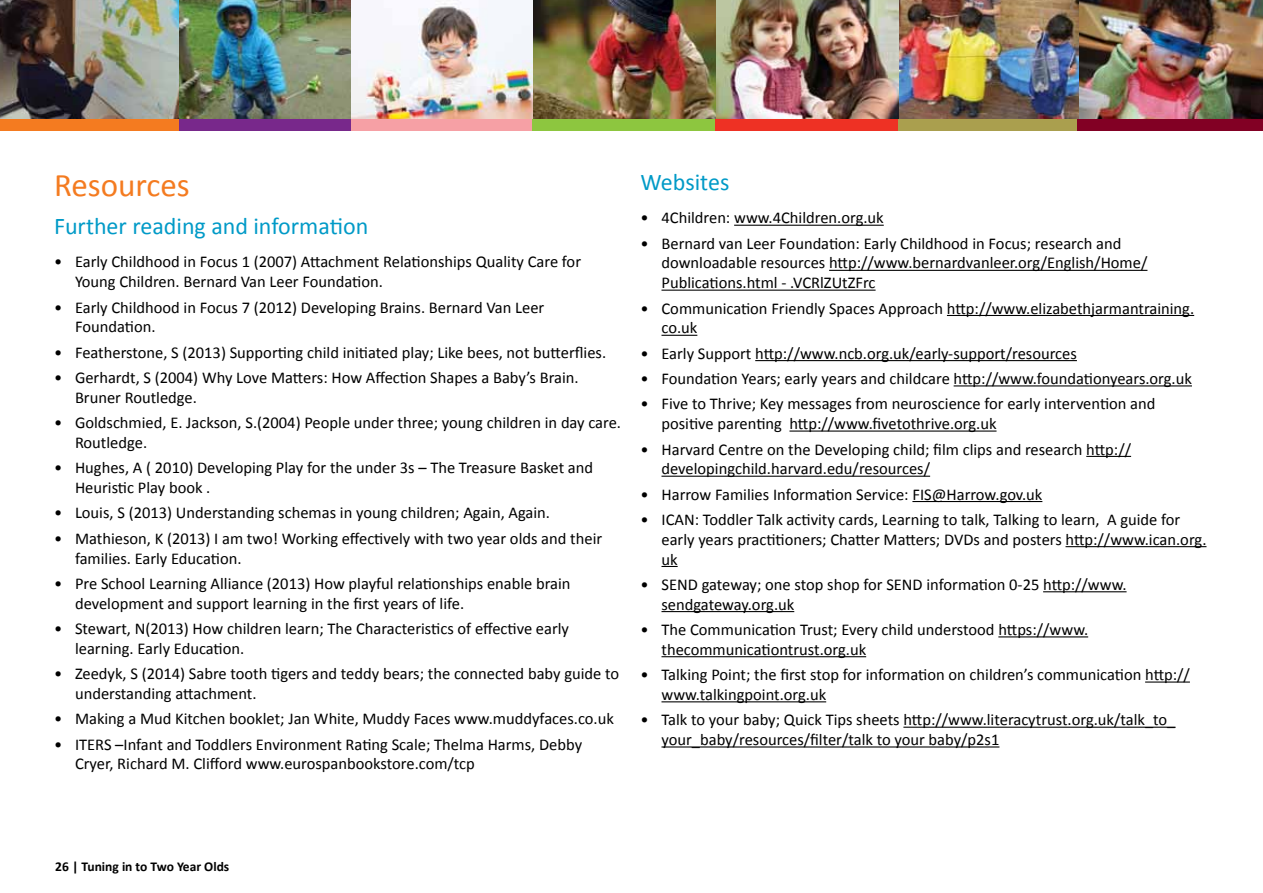
<style>
.page{position:relative;width:1263px;height:893px;background:#fff}
.page>*{position:absolute;margin:0;border:0;box-sizing:border-box;transform-origin:0 0}
.t1{font:33px "Calibri";color:#f47b20}
.t2{font:24px "Calibri";color:#009ac7}
.t3{font:16.5px/19.8px "Calibri";color:#000}
.t4{font:700 13.5px "Calibri";color:#000}
</style>
<div class="page">
<img style="left:0;top:0;width:179px;height:119px">
<img style="left:179px;top:0;width:172px;height:119px">
<img style="left:351px;top:0;width:183px;height:119px">
<img style="left:534px;top:0;width:182px;height:119px">
<img style="left:716px;top:0;width:183px;height:119px">
<img style="left:899px;top:0;width:181px;height:119px">
<img style="left:1080px;top:0;width:183px;height:119px">
<div style="left:0;top:119px;width:180px;height:12px;background:#f47b20"></div>
<div style="left:179px;top:119px;width:172px;height:12px;background:#78288b"></div>
<div style="left:351px;top:119px;width:182px;height:12px;background:#f6a0a5"></div>
<div style="left:533px;top:119px;width:183px;height:12px;background:#8dc63f"></div>
<div style="left:715px;top:119px;width:183px;height:12px;background:#ee3124"></div>
<div style="left:898px;top:119px;width:180px;height:12px;background:#aa9f4e"></div>
<div style="left:1078px;top:119px;width:185px;height:12px;background:#820024"></div>
<hr style="left:734px;top:225px;width:150px;height:1px;background:#000">
<hr style="left:829px;top:270px;width:318px;height:1px;background:#000">
<hr style="left:661px;top:290px;width:214px;height:1px;background:#000">
<hr style="left:947px;top:315px;width:247px;height:1px;background:#000">
<hr style="left:661px;top:335px;width:36px;height:1px;background:#000">
<hr style="left:755px;top:360px;width:322px;height:1px;background:#000">
<hr style="left:954px;top:385px;width:238px;height:1px;background:#000">
<hr style="left:789px;top:430px;width:207px;height:2px;background:#000">
<hr style="left:1086px;top:456px;width:45px;height:1px;background:#000">
<hr style="left:661px;top:476px;width:269px;height:1px;background:#000">
<hr style="left:912px;top:501px;width:130px;height:1px;background:#000">
<hr style="left:1065px;top:546px;width:141px;height:1px;background:#000">
<svg style="left:661px;top:566px;width:17px;height:1px"></svg>
<hr style="left:1043px;top:591px;width:83px;height:1px;background:#000">
<hr style="left:661px;top:611px;width:133px;height:1px;background:#000">
<hr style="left:998px;top:636px;width:90px;height:1px;background:#000">
<hr style="left:661px;top:656px;width:205px;height:1px;background:#000">
<hr style="left:1145px;top:681px;width:45px;height:2px;background:#000">
<hr style="left:661px;top:701px;width:165px;height:1px;background:#000">
<hr style="left:903px;top:727px;width:272px;height:1px;background:#000">
<hr style="left:661px;top:746px;width:338px;height:1px;background:#000">
<h1 class="t1" style="left:54px;top:164px;width:137px">Resources</h1>
<h2 class="t2" style="left:54px;top:210px;width:316px">Further reading and information</h2>
<p class="t3" style="left:75px;top:252px;width:508px;text-indent:-21px">• Early Childhood in Focus 1 (2007) Attachment Relationships Quality Care for<br>Young Children. Bernard Van Leer Foundation.</p>
<p class="t3" style="left:75px;top:297px;width:471px;text-indent:-21px">• Early Childhood in Focus 7 (2012) Developing Brains. Bernard Van Leer<br>Foundation.</p>
<p class="t3" style="left:54px;top:342px;width:554px">• Featherstone, S (2013) Supporting child initiated play; Like bees, not butterflies.</p>
<p class="t3" style="left:75px;top:368px;width:505px;text-indent:-21px">• Gerhardt, S (2004) Why Love Matters: How Affection Shapes a Baby’s Brain.<br>Bruner Routledge.</p>
<p class="t3" style="left:75px;top:413px;width:548px;text-indent:-21px">• Goldschmied, E. Jackson, S.(2004) People under three; young children in day care.<br>Routledge.</p>
<p class="t3" style="left:75px;top:458px;width:520px;text-indent:-21px">• Hughes, A ( 2010) Developing Play for the under 3s – The Treasure Basket and<br>Heuristic Play book .</p>
<p class="t3" style="left:54px;top:503px;width:498px">• Louis, S (2013) Understanding schemas in young children; Again, Again.</p>
<p class="t3" style="left:75px;top:528px;width:529px;text-indent:-21px">• Mathieson, K (2013) I am two! Working effectively with two year olds and their families. Early Education.</p>
<p class="t3" style="left:75px;top:573px;width:497px;text-indent:-21px">• Pre School Learning Alliance (2013) How playful relationships enable brain development and support learning in the first years of life.</p>
<p class="t3" style="left:75px;top:619px;width:496px;text-indent:-21px">• Stewart, N(2013) How children learn; The Characteristics of effective early learning. Early Education.</p>
<p class="t3" style="left:75px;top:664px;width:546px;text-indent:-21px">• Zeedyk, S (2014) Sabre tooth tigers and teddy bears; the connected baby guide to understanding attachment.</p>
<p class="t3" style="left:54px;top:709px;width:561px">• Making a Mud Kitchen booklet; Jan White, Muddy Faces www.muddyfaces.co.uk</p>
<p class="t3" style="left:75px;top:734px;width:509px;text-indent:-21px">• ITERS –Infant and Toddlers Environment Rating Scale; Thelma Harms, Debby<br>Cryer, Richard M. Clifford www.eurospanbookstore.com/tcp</p>
<h2 class="t2" style="left:640px;top:166px;width:90px">Websites</h2>
<p class="t3" style="left:640px;top:208px;width:245px">• 4Children: www.4Children.org.uk</p>
<p class="t3" style="left:661px;top:233px;width:487px;text-indent:-21px">• Bernard van Leer Foundation: Early Childhood in Focus; research and downloadable resources http://www.bernardvanleer.org/English/Home/<br>Publications.html - .VCRlZUtZFrc</p>
<p class="t3" style="left:661px;top:298px;width:534px;text-indent:-21px">• Communication Friendly Spaces Approach http://www.elizabethjarmantraining. co.uk</p>
<p class="t3" style="left:640px;top:343px;width:438px">• Early Support http://www.ncb.org.uk/early-support/resources</p>
<p class="t3" style="left:640px;top:369px;width:553px">• Foundation Years; early years and childcare http://www.foundationyears.org.uk</p>
<p class="t3" style="left:661px;top:394px;width:495px;text-indent:-21px">• Five to Thrive; Key messages from neuroscience for early intervention and positive parenting http://www.fivetothrive.org.uk</p>
<p class="t3" style="left:661px;top:439px;width:471px;text-indent:-21px">• Harvard Centre on the Developing child; film clips and research http:// developingchild.harvard.edu/resources/</p>
<p class="t3" style="left:640px;top:484px;width:403px">• Harrow Families Information Service: FIS@Harrow.gov.uk</p>
<p class="t3" style="left:661px;top:510px;width:546px;text-indent:-21px">• ICAN: Toddler Talk activity cards, Learning to talk, Talking to learn, A guide for early years practitioners; Chatter Matters; DVDs and posters http://www.ican.org. uk</p>
<p class="t3" style="left:661px;top:575px;width:467px;text-indent:-21px">• SEND gateway; one stop shop for SEND information 0-25 http://www. sendgateway.org.uk</p>
<p class="t3" style="left:661px;top:620px;width:428px;text-indent:-21px">• The Communication Trust; Every child understood https://www. thecommunicationtrust.org.uk</p>
<p class="t3" style="left:661px;top:665px;width:530px;text-indent:-21px">• Talking Point; the first stop for information on children’s communication http:// www.talkingpoint.org.uk</p>
<p class="t3" style="left:661px;top:710px;width:515px;text-indent:-21px">• Talk to your baby; Quick Tips sheets http://www.literacytrust.org.uk/talk_to_ your_baby/resources/filter/talk to your baby/p2s1</p>
<p class="t4" style="left:55px;top:858px;width:176px">26 | Tuning in to Two Year Olds</p>
</div>
